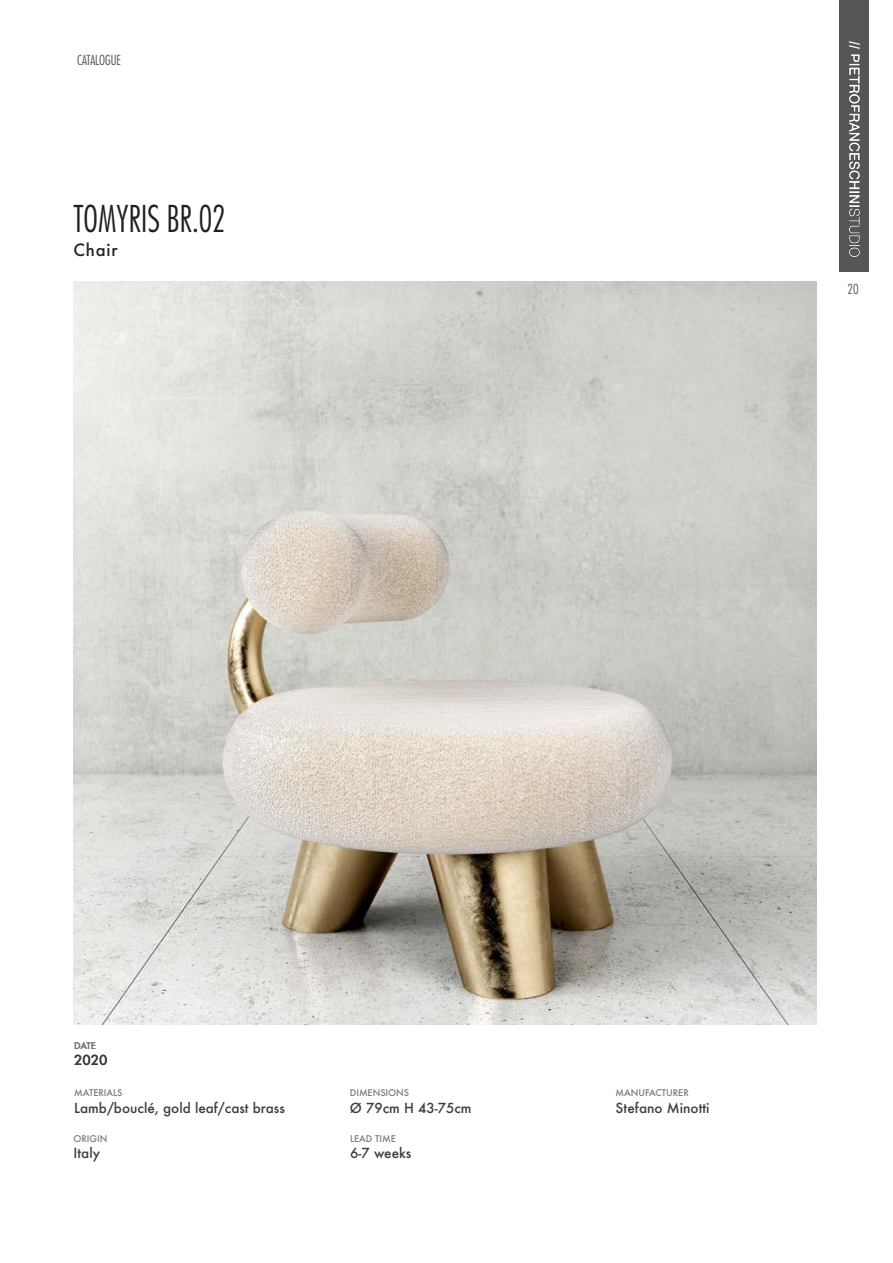
<style>
.page{position:relative;width:893px;height:1263px;background:#fff}
.page>*{position:absolute;margin:0;border:0;box-sizing:border-box;transform-origin:0 0}
.t1{font:300 condensed 36px "Futura Std";color:#231f20;scale:.9 1}
.t2{font:500 16.5px "Futura";letter-spacing:.05em;color:#231f20}
.t3{font:700 15px "Myriad Pro";color:#fff;scale:.8 1}
.t4{font:500 13.5px "Futura";color:#3e3e3f}
.t5{font:300 condensed 13.5px "Futura Std";color:#57585a}
.t6{font:500 9px "Futura";color:#787878}
</style>
<div class="page">
<img style="left:74px;top:282px;width:743px;height:743px">
<div style="left:839px;top:0;width:29px;height:272px;background:#555"></div>
<img style="left:849px;top:54px;width:11px;height:203px">
<p class="t5" style="left:77px;top:52px;width:45px">CATALOGUE</p>
<p class="t1" style="left:74px;top:197px;width:171px">TOMYRIS BR.02</p>
<p class="t2" style="left:74px;top:238px;width:46px">Chair</p>
<p class="t3" style="left:865px;top:41px;width:11px;rotate:90deg">//</p>
<p class="t5" style="left:848px;top:281px;width:13px">20</p>
<p class="t6" style="left:74px;top:1039px;width:23px">DATE</p>
<p class="t4" style="left:74px;top:1051px;width:35px">2020</p>
<p class="t6" style="left:74px;top:1087px;width:50px">MATERIALS</p>
<p class="t4" style="left:74px;top:1098px;width:212px">Lamb/bouclé, gold leaf/cast brass</p>
<p class="t6" style="left:74px;top:1132px;width:35px">ORIGIN</p>
<p class="t4" style="left:74px;top:1144px;width:28px">Italy</p>
<p class="t6" style="left:350px;top:1087px;width:61px">DIMENSIONS</p>
<p class="t4" style="left:350px;top:1098px;width:123px">Ø 79cm H 43-75cm</p>
<p class="t6" style="left:350px;top:1132px;width:47px">LEAD TIME</p>
<p class="t4" style="left:350px;top:1144px;width:63px">6-7 weeks</p>
<p class="t6" style="left:615px;top:1087px;width:75px">MANUFACTURER</p>
<p class="t4" style="left:615px;top:1098px;width:96px">Stefano Minotti</p>
</div>
